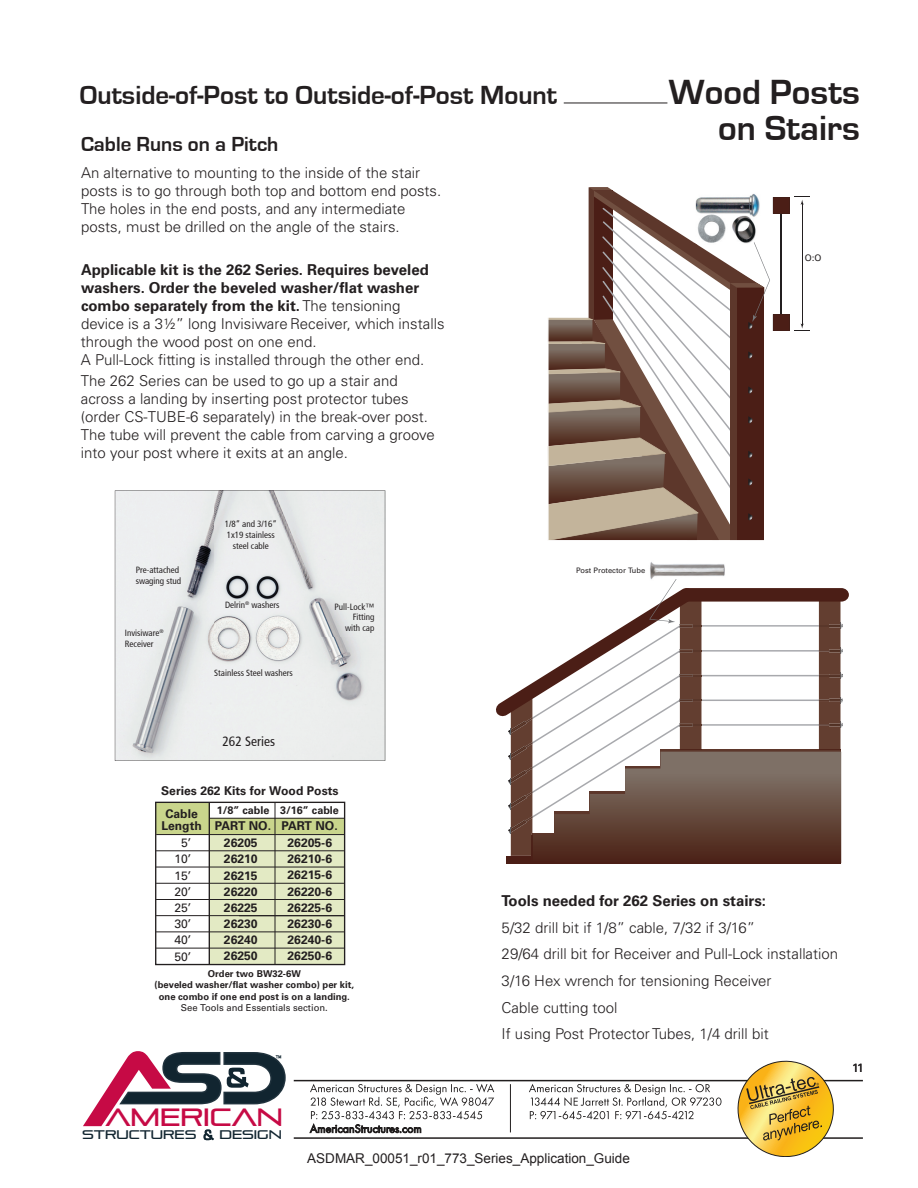
<style>
.page{position:relative;width:918px;height:1188px;background:#fff}
.page>*{position:absolute;margin:0;border:0;box-sizing:border-box;transform-origin:0 0}
.t1{font:700 36px/36px "Eurostile";color:#231f20;text-align:right}
.t2{font:700 27px "Eurostile";color:#231f20}
.t3{font:24.9px "Pirulen Rg";color:#c60a45}
.t4{font:700 21px "Eurostile";color:#231f20}
.t5{font:300 15px/18px "Univers";color:#231f20}
.t6{font:700 15px "Univers";color:#231f20}
.t7{font:13.5px "Arial";color:#231f20}
.t8{font:condensed 13.5px "Frutiger";color:#231f20}
.t9{font:13.05px "Eurostile LT Std";color:#112530}
.t10{font:12.45px "Pirulen Rg";color:#112530}
.t11{font:700 12.15px/16.2px "Univers";color:#231f20;text-align:justify}
.t12{font:12.15px/16.2px "Univers";color:#231f20;text-align:center}
.t13{font:12px "Univers";color:#231f20}
.t14{font:700 10.8px "Univers";color:#231f20}
.t15{font:9.6px "Pirulen Rg";color:#112530}
.t16{font:700 9.45px/11.4px "Univers";color:#231f20;text-align:center}
.t17{font:9.45px "Univers";color:#231f20}
.t18{font:condensed 9px/10.8px "Frutiger";color:#231f20}
.t19{font:7.5px "Univers";color:#231f20}
.s1{font-weight:700}
</style>
<div class="page">
<hr style="left:564px;top:103px;width:103px;height:1px;background:#231f20">
<svg style="left:115px;top:491px;width:270px;height:270px;background:#dfe1e1"></svg>
<div style="left:210px;top:818px;width:134px;height:17px;background:#c9d58c"></div>
<div style="left:209px;top:835px;width:135px;height:129px;background:#e3eac4"></div>
<div style="left:156px;top:802px;width:53px;height:32px;background:#c9d58c"></div>
<hr style="left:209px;top:802px;width:1px;height:162px;background:#231f20">
<hr style="left:275px;top:802px;width:1px;height:162px;background:#231f20">
<hr style="left:156px;top:850px;width:188px;height:1px;background:#231f20">
<hr style="left:156px;top:867px;width:188px;height:1px;background:#231f20">
<hr style="left:156px;top:883px;width:188px;height:1px;background:#231f20">
<hr style="left:156px;top:899px;width:188px;height:1px;background:#231f20">
<hr style="left:156px;top:915px;width:188px;height:1px;background:#231f20">
<hr style="left:156px;top:932px;width:188px;height:1px;background:#231f20">
<hr style="left:156px;top:948px;width:188px;height:1px;background:#231f20">
<hr style="left:156px;top:834px;width:188px;height:1px;background:#231f20">
<hr style="left:209px;top:818px;width:135px;height:1px;background:#231f20">
<div style="left:155px;top:802px;width:190px;height:163px;border:1px solid #231f20"></div>
<div style="left:506px;top:856px;width:335px;height:8px;background:#4b1e16"></div>
<img style="left:650px;top:562px;width:75px;height:17px">
<svg style="left:496px;top:579px;width:353px;height:284px"></svg>
<hr style="left:294px;top:1080px;width:569px;height:1px;background:#211e1e">
<hr style="left:294px;top:1137px;width:569px;height:2px;background:#211e1e">
<svg style="left:83px;top:1051px;width:203px;height:89px"></svg>
<svg style="left:733px;top:1061px;width:105px;height:96px"></svg>
<svg style="left:310px;top:1084px;width:184px;height:49px"></svg>
<svg style="left:529px;top:1084px;width:193px;height:35px"></svg>
<hr style="left:510px;top:1084px;width:1px;height:48px;background:#211e1e">
<svg style="left:548px;top:187px;width:262px;height:354px"></svg>
<h2 class="t2" style="left:80px;top:80px;width:479px">Outside-of-Post to Outside-of-Post Mount</h2>
<h1 class="t1" style="left:669px;top:75px;width:193px">Wood Posts on Stairs</h1>
<h3 class="t4" style="left:81px;top:132px;width:199px">Cable Runs on a Pitch</h3>
<p class="t5" style="left:81px;top:164px;width:362px">An alternative to mounting to the inside of the stair posts is to go through both top and bottom end posts.<br>The holes in the end posts, and any intermediate posts, must be drilled on the angle of the stairs.</p>
<p class="t5" style="left:81px;top:260px;width:365px"><span class="s1">Applicable kit is the 262 Series. Requires beveled washers. Order the beveled washer/flat washer combo separately from the kit.</span> The tensioning device is a 3½” long Invisiware Receiver, which installs through the wood post on one end.<br>A Pull-Lock fitting is installed through the other end.</p>
<p class="t5" style="left:81px;top:372px;width:355px">The 262 Series can be used to go up a stair and across a landing by inserting post protector tubes (order CS-TUBE-6 separately) in the break-over post.<br>The tube will prevent the cable from carving a groove into your post where it exits at an angle.</p>
<p class="t18" style="left:136px;top:565px;width:47px">Pre-attached swaging stud</p>
<p class="t18" style="left:125px;top:628px;width:40px">Invisiware<sup>®<br></sup>Receiver</p>
<p class="t18" style="left:225px;top:518px;width:54px;text-align:center">1/8” and 3/16”<br>1x19 stainless steel cable</p>
<p class="t18" style="left:225px;top:599px;width:56px">Delrin<sup>®</sup> washers</p>
<p class="t18" style="left:214px;top:668px;width:80px">Stainless Steel washers</p>
<p class="t18" style="left:335px;top:601px;width:41px;text-align:right">Pull-Lock™<br>Fitting<br>with cap</p>
<p class="t19" style="left:576px;top:566px;width:71px">Post Protector Tube</p>
<p class="t8" style="left:223px;top:733px;width:54px">262 Series</p>
<p class="t11" style="left:161px;top:782px;width:179px">Series 262 Kits for Wood Posts</p>
<p class="t14" style="left:217px;top:804px;width:124px">1/8” cable 3/16” cable</p>
<p class="t11" style="left:161px;top:807px;width:178px;line-height:12.6px;text-indent:4px">Cable<br>Length PART NO. PART NO.</p>
<p class="t12" style="left:174px;top:835px;width:18px">5’<br>10’<br>15’<br>20’<br>25’<br>30’<br>40’<br>50’</p>
<p class="t11" style="left:224px;top:835px;width:35px">26205<br>26210<br>26215<br>26220<br>26225<br>26230<br>26240<br>26250</p>
<p class="t11" style="left:288px;top:835px;width:46px">26205-6<br>26210-6<br>26215-6<br>26220-6<br>26225-6<br>26230-6<br>26240-6<br>26250-6</p>
<p class="t16" style="left:155px;top:968px;width:201px">Order two BW32-6W<br>(beveled washer/flat washer combo) per kit, one combo if one end post is on a landing.</p>
<p class="t17" style="left:181px;top:1002px;width:149px">See Tools and Essentials section.</p>
<p class="t15" style="left:276px;top:1053px;width:8px">™</p>
<h3 class="t3" style="left:105px;top:1102px;width:179px">AMERICAN</h3>
<p class="t9" style="left:203px;top:1127px;width:12px">&amp;</p>
<p class="t10" style="left:82px;top:1127px;width:116px">STRUCTURES</p>
<p class="t10" style="left:219px;top:1127px;width:64px">DESIGN</p>
<p class="t6" style="left:502px;top:892px;width:266px">Tools needed for 262 Series on stairs:</p>
<p class="t5" style="left:502px;top:914px;width:338px;line-height:26.7px">5/32 drill bit if 1/8” cable, 7/32 if 3/16”<br>29/64 drill bit for Receiver and Pull-Lock installation 3/16 Hex wrench for tensioning Receiver<br>Cable cutting tool<br>If using Post Protector Tubes, 1/4 drill bit</p>
<p class="t7" style="left:307px;top:1149px;width:324px">ASDMAR_00051_r01_773_Series_Application_Guide</p>
<p class="t13" style="left:852px;top:1060px;width:13px">11</p>
</div>
